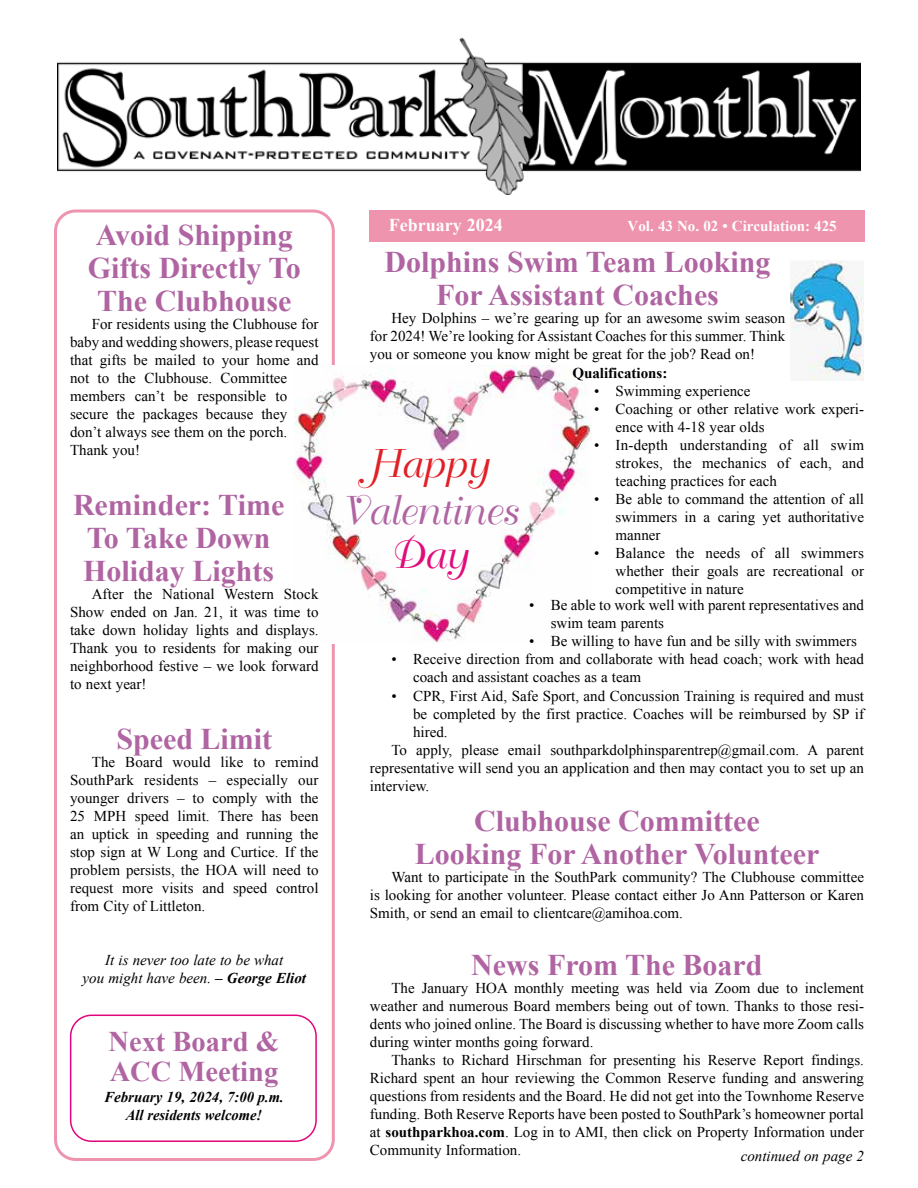
<style>
.page{position:relative;width:918px;height:1188px;background:#fff}
.page>*{position:absolute;margin:0;border:0;box-sizing:border-box;transform-origin:0 0}
.t1{font:39.75px "Traveller Script";color:#b064a2}
.t2{font:39.75px "Traveller Script";color:#e11f26}
.t3{font:39.75px "Traveller Script";color:#e10c7b}
.t4{font:700 30px/33px "Times New Roman";color:#b064a2;text-align:center}
.t5{font:700 28.5px/30px "Times New Roman";color:#b064a2}
.t6{font:700 18px "Times New Roman";color:#fff}
.t7{font:15px/18px "Times New Roman";color:#000;text-align:justify}
.t8{font:italic 15px/18px "Times New Roman";color:#000;text-align:center}
.t9{font:italic 700 15px/18px "Times New Roman";color:#000;text-align:center}
.t10{font:700 15px "Times New Roman";color:#fff}
.t11{font:700 15px "Times New Roman";color:#000}
.s1{font-weight:700}
</style>
<div class="page">
<div style="left:54px;top:210px;width:281px;height:951px;border:3px solid #ee94ae;border-radius:20px"></div>
<img style="left:294px;top:366px;width:298px;height:277px">
<div style="left:70px;top:1015px;width:247px;height:127px;border:2px solid #e2047b;border-radius:21px"></div>
<img style="left:58px;top:38px;width:803px;height:156px">
<div style="left:370px;top:211px;width:495px;height:31px;background:#ee94ae"></div>
<img style="left:791px;top:260px;width:73px;height:120px">
<h2 class="t4" style="left:88px;top:218px;width:214px">Avoid Shipping<br>Gifts Directly To<br>The Clubhouse</h2>
<p class="t7" style="left:70px;top:315px;width:250px;text-align:left;text-indent:22px">For residents using the Clubhouse for baby and wedding showers, please request that gifts be mailed to your home and not to the Clubhouse. Committee members can’t be responsible to secure the packages because they don’t always see them on the porch.<br>Thank you!</p>
<h2 class="t4" style="left:73px;top:488px;width:213px">Reminder: Time<br>To Take Down<br>Holiday Lights</h2>
<p class="t7" style="left:70px;top:585px;width:250px;text-indent:22px">After the National Western Stock Show ended on Jan. 21, it was time to take down holiday lights and displays.<br>Thank you to residents for making our neighborhood festive – we look forward to next year!</p>
<h2 class="t4" style="left:116px;top:722px;width:157px">Speed Limit</h2>
<p class="t7" style="left:70px;top:753px;width:250px;text-indent:22px">The Board would like to remind SouthPark residents – especially our younger drivers – to comply with the 25 MPH speed limit. There has been an uptick in speeding and running the stop sign at W Long and Curtice. If the problem persists, the HOA will need to request more visits and speed control from City of Littleton.</p>
<p class="t8" style="left:83px;top:951px;width:225px">It is never too late to be what<br>you might have been. <span class="s1">– George Eliot</span></p>
<h3 class="t5" style="left:109px;top:1026px;width:172px">Next Board &amp;<br>ACC Meeting</h3>
<p class="t9" style="left:104px;top:1088px;width:181px">February 19, 2024, 7:00 p.m.<br>All residents welcome!</p>
<p class="t6" style="left:389px;top:213px;width:115px">February 2024</p>
<p class="t10" style="left:628px;top:216px;width:211px">Vol. 43 No. 02 • Circulation: 425</p>
<h2 class="t4" style="left:385px;top:245px;width:387px">Dolphins Swim Team Looking<br>For Assistant Coaches</h2>
<p class="t7" style="left:370px;top:309px;width:417px;text-indent:22px">Hey Dolphins – we’re gearing up for an awesome swim season for 2024! We’re looking for Assistant Coaches for this summer. Think you or someone you know might be great for the job? Read on!</p>
<h1 class="t2" style="left:367px;top:442px;width:122px">Happy</h1>
<h1 class="t1" style="left:339px;top:489px;width:179px">Valentines</h1>
<h1 class="t3" style="left:388px;top:533px;width:80px">Day</h1>
<p class="t11" style="left:572px;top:362px;width:97px">Qualifications:</p>
<p class="t7" style="left:594px;top:381px;width:158px">• Swimming experience</p>
<p class="t7" style="left:616px;top:399px;width:250px;text-indent:-22px">• Coaching or other relative work experi&shy;ence with 4-18 year olds</p>
<p class="t7" style="left:616px;top:435px;width:250px;text-indent:-22px">• In-depth understanding of all swim strokes, the mechanics of each, and teaching practices for each</p>
<p class="t7" style="left:616px;top:489px;width:250px;text-indent:-22px">• Be able to command the attention of all swimmers in a caring yet authoritative manner</p>
<p class="t7" style="left:616px;top:543px;width:250px;text-indent:-22px">• Balance the needs of all swimmers whether their goals are recreational or competitive in nature</p>
<p class="t7" style="left:551px;top:596px;width:315px;text-indent:-22px">• Be able to work well with parent representatives and swim team parents</p>
<p class="t7" style="left:529px;top:632px;width:329px">• Be willing to have fun and be silly with swimmers</p>
<p class="t7" style="left:413px;top:650px;width:452px;text-indent:-22px">• Receive direction from and collaborate with head coach; work with head coach and assistant coaches as a team</p>
<p class="t7" style="left:392px;top:687px;width:474px">• CPR, First Aid, Safe Sport, and Concussion Training is required and must</p>
<p class="t7" style="left:413px;top:705px;width:452px">be completed by the first practice. Coaches will be reimbursed by SP if</p>
<p class="t7" style="left:413px;top:723px;width:36px">hired.</p>
<p class="t7" style="left:392px;top:741px;width:474px">To apply, please email southparkdolphinsparentrep@gmail.com. A parent</p>
<p class="t7" style="left:370px;top:759px;width:496px">representative will send you an application and then may contact you to set up an</p>
<p class="t7" style="left:370px;top:777px;width:61px">interview.</p>
<h2 class="t4" style="left:415px;top:804px;width:406px">Clubhouse Committee<br>Looking For Another Volunteer</h2>
<p class="t7" style="left:370px;top:868px;width:496px;text-indent:22px">Want to participate in the SouthPark community? The Clubhouse committee is looking for another volunteer. Please contact either Jo Ann Patterson or Karen Smith, or send an email to clientcare@amihoa.com.</p>
<h2 class="t4" style="left:471px;top:948px;width:293px">News From The Board</h2>
<p class="t7" style="left:370px;top:979px;width:496px;text-indent:22px">The January HOA monthly meeting was held via Zoom due to inclement weather and numerous Board members being out of town. Thanks to those resi&shy;dents who joined online. The Board is discussing whether to have more Zoom calls during winter months going forward.</p>
<p class="t7" style="left:370px;top:1051px;width:496px;text-indent:22px">Thanks to Richard Hirschman for presenting his Reserve Report findings.<br>Richard spent an hour reviewing the Common Reserve funding and answering questions from residents and the Board. He did not get into the Townhome Reserve funding. Both Reserve Reports have been posted to SouthPark’s homeowner portal at <span class="s1">southparkhoa.com</span>. Log in to AMI, then click on Property Information under Community Information.</p>
<p class="t8" style="left:741px;top:1147px;width:125px">continued on page 2</p>
</div>
